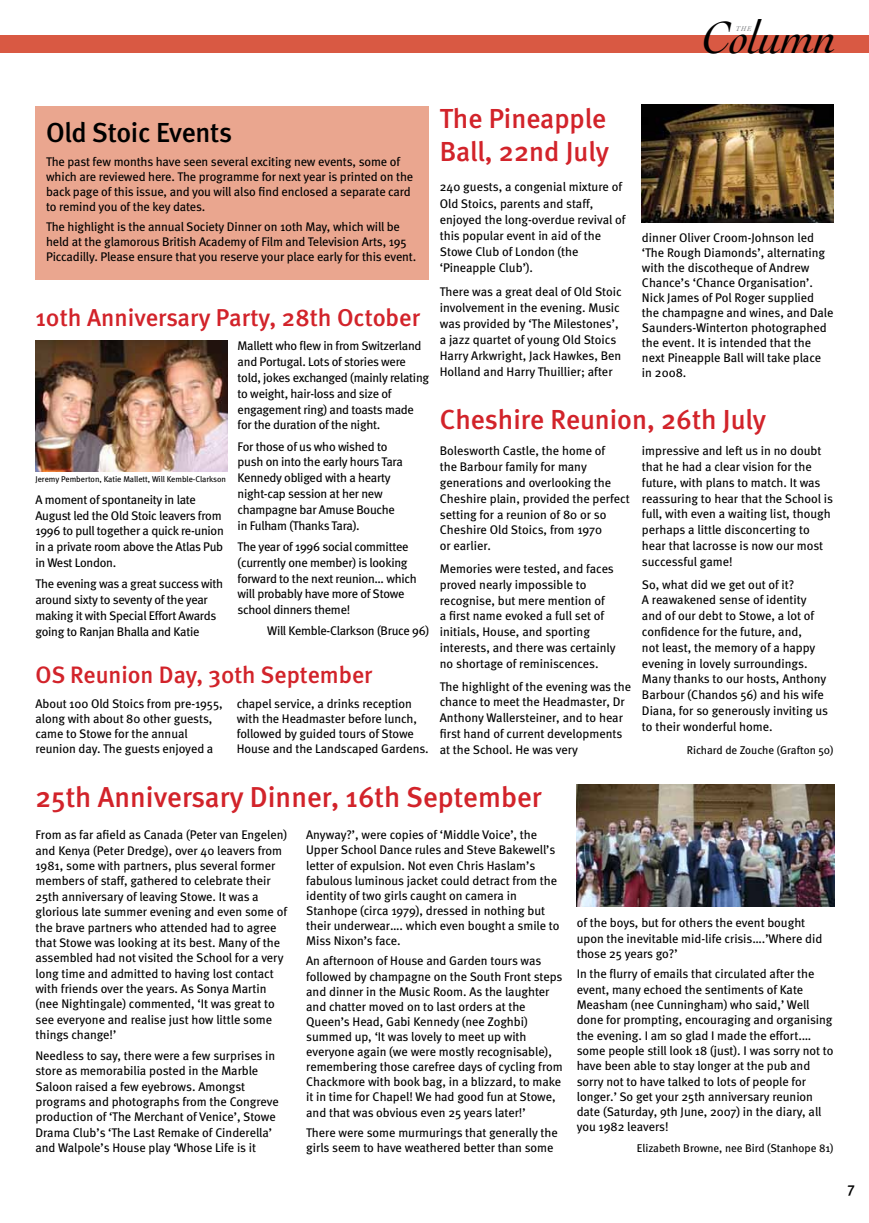
<style>
.page{position:relative;width:869px;height:1223px;background:#fff}
.page>*{position:absolute;margin:0;border:0;box-sizing:border-box;transform-origin:0 0}
.t1{font:italic 47.25px "Cochin";letter-spacing:-.02em;color:#000}
.t2{font:500 28.75px "Meta";color:#d2232a}
.t3{font:500 27.5px/33px "Meta";color:#d2232a}
.t4{font:500 27.5px "Meta";letter-spacing:-.01em;color:#000}
.t5{font:500 24.38px "Meta";color:#d2232a}
.t6{font:500 23.75px "Meta";color:#d2232a}
.t7{font:500 15px "Meta";color:#000}
.t8{font:12.5px/15.8px "Meta";letter-spacing:-.005em;color:#000}
.t9{font:11.25px "Meta";color:#000}
.t10{font:8.38px "Meta";letter-spacing:-.005em;color:#000}
.t11{font:italic 7.25px "Cochin";color:#808285}
</style>
<div class="page">
<img style="left:641px;top:105px;width:192px;height:118px">
<img style="left:35px;top:340px;width:192px;height:131px">
<img style="left:576px;top:784px;width:257px;height:122px">
<div style="left:0;top:35px;width:868px;height:18px;background:#d95943"></div>
<div style="left:35px;top:106px;width:394px;height:174px;background:#eaa68f"></div>
<h1 class="t1" style="left:701px;top:11px;width:137px">Column</h1>
<p class="t11" style="left:735px;top:25px;width:17px">THE</p>
<h3 class="t4" style="left:46px;top:117px;width:187px">Old Stoic Events</h3>
<p class="t8" style="left:46px;top:154px;width:368px;line-height:15px">The past few months have seen several exciting new events, some of which are reviewed here. The programme for next year is printed on the back page of this issue, and you will also find enclosed a separate card to remind you of the key dates.</p>
<p class="t8" style="left:46px;top:219px;width:371px;line-height:15px">The highlight is the annual Society Dinner on 10th May, which will be held at the glamorous British Academy of Film and Television Arts, 195<br>Piccadilly. Please ensure that you reserve your place early for this event.</p>
<h3 class="t5" style="left:35px;top:303px;width:386px">10th Anniversary Party, 28th October</h3>
<p class="t10" style="left:35px;top:474px;width:192px">Jeremy Pemberton, Katie Mallett, Will Kemble-Clarkson</p>
<p class="t8" style="left:35px;top:491px;width:190px">A moment of spontaneity in late<br>August led the Old Stoic leavers from<br>1996 to pull together a quick re-union in a private room above the Atlas Pub in West London.</p>
<p class="t8" style="left:35px;top:576px;width:189px">The evening was a great success with around sixty to seventy of the year making it with Special Effort Awards going to Ranjan Bhalla and Katie</p>
<p class="t8" style="left:237px;top:338px;width:193px">Mallett who flew in from Switzerland and Portugal. Lots of stories were told, jokes exchanged (mainly relating to weight, hair-loss and size of engagement ring) and toasts made for the duration of the night.</p>
<p class="t8" style="left:237px;top:438px;width:167px">For those of us who wished to push on into the early hours Tara<br>Kennedy obliged with a hearty night-cap session at her new champagne bar Amuse Bouche in Fulham (Thanks Tara).</p>
<p class="t8" style="left:237px;top:538px;width:180px">The year of 1996 social committee (currently one member) is looking forward to the next reunion… which will probably have more of Stowe school dinners theme!</p>
<p class="t8" style="left:267px;top:623px;width:163px">Will Kemble-Clarkson (Bruce 96)</p>
<h3 class="t6" style="left:35px;top:661px;width:338px">OS Reunion Day, 30th September</h3>
<p class="t8" style="left:35px;top:695px;width:189px;line-height:15px">About 100 Old Stoics from pre-1955, along with about 80 other guests, came to Stowe for the annual reunion day. The guests enjoyed a</p>
<p class="t8" style="left:237px;top:695px;width:193px;line-height:15px">chapel service, a drinks reception with the Headmaster before lunch, followed by guided tours of Stowe House and the Landscaped Gardens.</p>
<h3 class="t3" style="left:439px;top:102px;width:171px">The Pineapple<br>Ball, 22nd July</h3>
<p class="t8" style="left:439px;top:179px;width:187px;line-height:16.1px">240 guests, a congenial mixture of<br>Old Stoics, parents and staff, enjoyed the long-overdue revival of this popular event in aid of the<br>Stowe Club of London (the ‘Pineapple Club’).</p>
<p class="t8" style="left:439px;top:283px;width:183px;line-height:16.1px">There was a great deal of Old Stoic involvement in the evening. Music was provided by ‘The Milestones’, a jazz quartet of young Old Stoics Harry Arkwright, Jack Hawkes, Ben Holland and Harry Thuillier; after</p>
<h3 class="t3" style="left:439px;top:402px;width:328px">Cheshire Reunion, 26th July</h3>
<p class="t8" style="left:439px;top:443px;width:191px">Bolesworth Castle, the home of<br>the Barbour family for many generations and overlooking the<br>Cheshire plain, provided the perfect setting for a reunion of 80 or so<br>Cheshire Old Stoics, from 1970<br>or earlier.</p>
<p class="t8" style="left:439px;top:560px;width:177px">Memories were tested, and faces proved nearly impossible to recognise, but mere mention of<br>a first name evoked a full set of initials, House, and sporting interests, and there was certainly no shortage of reminiscences.</p>
<p class="t8" style="left:439px;top:678px;width:193px">The highlight of the evening was the chance to meet the Headmaster, Dr<br>Anthony Wallersteiner, and to hear first hand of current developments at the School. He was very</p>
<p class="t8" style="left:641px;top:229px;width:193px;line-height:15px">dinner Oliver Croom-Johnson led ‘The Rough Diamonds’, alternating with the discotheque of Andrew<br>Chance’s ‘Chance Organisation’.<br>Nick James of Pol Roger supplied the champagne and wines, and Dale<br>Saunders-Winterton photographed the event. It is intended that the next Pineapple Ball will take place in 2008.</p>
<p class="t8" style="left:641px;top:443px;width:192px">impressive and left us in no doubt that he had a clear vision for the future, with plans to match. It was reassuring to hear that the School is full, with even a waiting list, though perhaps a little disconcerting to hear that lacrosse is now our most successful game!</p>
<p class="t8" style="left:641px;top:576px;width:188px">So, what did we get out of it?<br>A reawakened sense of identity and of our debt to Stowe, a lot of confidence for the future, and,<br>not least, the memory of a happy evening in lovely surroundings.<br>Many thanks to our hosts, Anthony<br>Barbour (Chandos 56) and his wife<br>Diana, for so generously inviting us to their wonderful home.</p>
<p class="t9" style="left:686px;top:743px;width:148px">Richard de Zouche (Grafton 50)</p>
<h2 class="t2" style="left:35px;top:780px;width:507px">25th Anniversary Dinner, 16th September</h2>
<p class="t8" style="left:35px;top:827px;width:253px;line-height:15.4px">From as far afield as Canada (Peter van Engelen) and Kenya (Peter Dredge), over 40 leavers from 1981, some with partners, plus several former members of staff, gathered to celebrate their 25th anniversary of leaving Stowe. It was a glorious late summer evening and even some of the brave partners who attended had to agree that Stowe was looking at its best. Many of the assembled had not visited the School for a very long time and admitted to having lost contact with friends over the years. As Sonya Martin (nee Nightingale) commented, ‘It was great to see everyone and realise just how little some things change!’</p>
<p class="t8" style="left:35px;top:1047px;width:245px;line-height:15.4px">Needless to say, there were a few surprises in store as memorabilia posted in the Marble Saloon raised a few eyebrows. Amongst programs and photographs from the Congreve production of ‘The Merchant of Venice’, Stowe Drama Club’s ‘The Last Remake of Cinderella’ and Walpole’s House play ‘Whose Life is it</p>
<p class="t8" style="left:306px;top:827px;width:255px;line-height:15.1px">Anyway?’, were copies of ‘Middle Voice’, the Upper School Dance rules and Steve Bakewell’s letter of expulsion. Not even Chris Haslam’s fabulous luminous jacket could detract from the identity of two girls caught on camera in Stanhope (circa 1979), dressed in nothing but their underwear…. which even bought a smile to Miss Nixon’s face.</p>
<p class="t8" style="left:306px;top:953px;width:258px;line-height:15.1px">An afternoon of House and Garden tours was followed by champagne on the South Front steps and dinner in the Music Room. As the laughter and chatter moved on to last orders at the Queen’s Head, Gabi Kennedy (nee Zoghbi) summed up, ‘It was lovely to meet up with everyone again (we were mostly recognisable), remembering those carefree days of cycling from Chackmore with book bag, in a blizzard, to make it in time for Chapel! We had good fun at Stowe, and that was obvious even 25 years later!’</p>
<p class="t8" style="left:306px;top:1124px;width:253px;line-height:15.1px">There were some murmurings that generally the girls seem to have weathered better than some</p>
<p class="t8" style="left:576px;top:915px;width:247px;line-height:15.2px">of the boys, but for others the event bought upon the inevitable mid-life crisis….’Where did those 25 years go?’</p>
<p class="t8" style="left:576px;top:966px;width:258px;line-height:15.2px">In the flurry of emails that circulated after the event, many echoed the sentiments of Kate Measham (nee Cunningham) who said,’ Well done for prompting, encouraging and organising the evening. I am so glad I made the effort.… some people still look 18 (just). I was sorry not to have been able to stay longer at the pub and sorry not to have talked to lots of people for longer.’ So get your 25th anniversary reunion date (Saturday, 9th June, 2007) in the diary, all you 1982 leavers!</p>
<p class="t9" style="left:636px;top:1141px;width:198px">Elizabeth Browne, nee Bird (Stanhope 81)</p>
<p class="t7" style="left:847px;top:1179px;width:9px">7</p>
</div>
